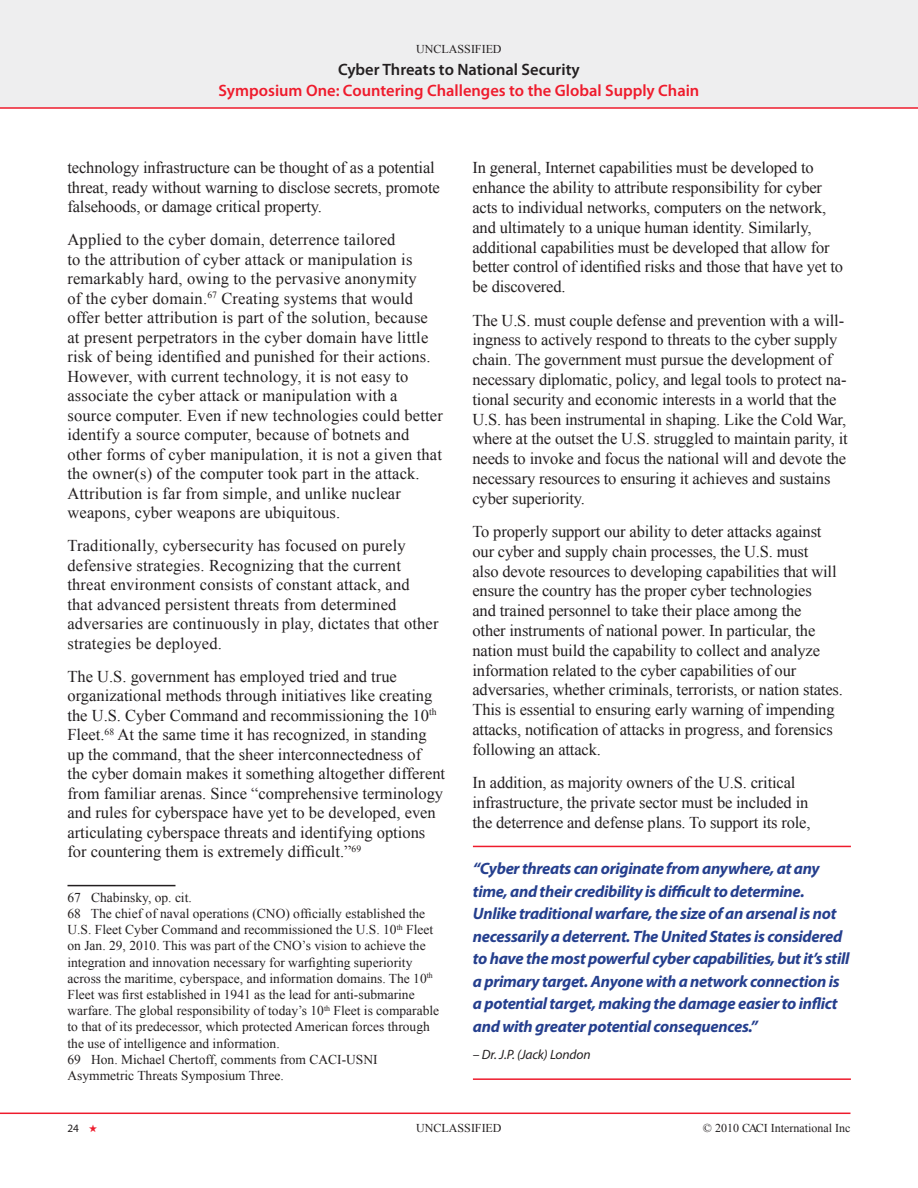
<style>
.page{position:relative;width:918px;height:1188px;background:#fff}
.page>*{position:absolute;margin:0;border:0;box-sizing:border-box;transform-origin:0 0}
.t1{font:16.5px/19.8px "Times New Roman";letter-spacing:-.01em;color:#231f20}
.t2{font:16.5px/19.5px "Times New Roman";letter-spacing:.01em;color:#231f20}
.t3{font:italic 700 16.5px/22.5px "Myriad Pro";letter-spacing:-.02em;color:#253f8e}
.t4{font:600 16.5px "Myriad Pro";color:#ee1b2c}
.t5{font:600 16.5px "Myriad Pro";color:#231f20}
.t6{font:13.5px/16.2px "Times New Roman";color:#231f20}
.t7{font:italic 13.5px "Myriad Pro";letter-spacing:-.01em;color:#231f20}
.t8{font:12px "Times New Roman";color:#231f20}
.t9{font:11.25px "Myriad Pro";color:#231f20}
.s1{color:#ee1b2c}
</style>
<div class="page">
<div style="left:0;top:0;width:918px;height:107px;background:#eeeeef"></div>
<hr style="left:0;top:1113px;width:850px;height:1px;background:#ee1b2c">
<hr style="left:0;top:107px;width:918px;height:2px;background:#ee1b2c">
<hr style="left:68px;top:885px;width:108px;height:1px;background:#231f20">
<hr style="left:473px;top:846px;width:378px;height:1px;background:#ee1b2c">
<hr style="left:473px;top:1078px;width:378px;height:2px;background:#ee1b2c">
<p class="t8" style="left:416px;top:40px;width:87px">UNCLASSIFIED</p>
<p class="t5" style="left:338px;top:59px;width:243px">Cyber Threats to National Security</p>
<p class="t4" style="left:219px;top:80px;width:482px">Symposium One: Countering Challenges to the Global Supply Chain</p>
<p class="t1" style="left:68px;top:158px;width:374px">technology infrastructure can be thought of as a potential threat, ready without warning to disclose secrets, promote falsehoods, or damage critical property.</p>
<p class="t2" style="left:67px;top:230px;width:377px">Applied to the cyber domain, deterrence tailored<br>to the attribution of cyber attack or manipulation is remarkably hard, owing to the pervasive anonymity<br>of the cyber domain.<sup>67</sup> Creating systems that would offer better attribution is part of the solution, because at present perpetrators in the cyber domain have little risk of being identified and punished for their actions.<br>However, with current technology, it is not easy to associate the cyber attack or manipulation with a source computer. Even if new technologies could better identify a source computer, because of botnets and other forms of cyber manipulation, it is not a given that the owner(s) of the computer took part in the attack.<br>Attribution is far from simple, and unlike nuclear weapons, cyber weapons are ubiquitous.</p>
<p class="t2" style="left:67px;top:536px;width:373px">Traditionally, cybersecurity has focused on purely defensive strategies. Recognizing that the current threat environment consists of constant attack, and that advanced persistent threats from determined adversaries are continuously in play, dictates that other strategies be deployed.</p>
<p class="t1" style="left:67px;top:666px;width:379px">The U.S. government has employed tried and true organizational methods through initiatives like creating the U.S. Cyber Command and recommissioning the 10<sup>th </sup>Fleet.<sup>68</sup> At the same time it has recognized, in standing up the command, that the sheer interconnectedness of the cyber domain makes it something altogether different from familiar arenas. Since “comprehensive terminology and rules for cyberspace have yet to be developed, even articulating cyberspace threats and identifying options for countering them is extremely difficult.”<sup>69</sup></p>
<p class="t6" style="left:67px;top:889px;width:373px">67 Chabinsky, op. cit.<br>68 The chief of naval operations (CNO) officially established the U.S. Fleet Cyber Command and recommissioned the U.S. 10<sup>th</sup> Fleet on Jan. 29, 2010. This was part of the CNO’s vision to achieve the integration and innovation necessary for warfighting superiority across the maritime, cyberspace, and information domains. The 10<sup>th </sup>Fleet was first established in 1941 as the lead for anti-submarine warfare. The global responsibility of today’s 10<sup>th</sup> Fleet is comparable to that of its predecessor, which protected American forces through the use of intelligence and information.<br>69 Hon. Michael Chertoff, comments from CACI-USNI Asymmetric Threats Symposium Three.</p>
<p class="t1" style="left:472px;top:158px;width:372px">In general, Internet capabilities must be developed to enhance the ability to attribute responsibility for cyber acts to individual networks, computers on the network, and ultimately to a unique human identity. Similarly, additional capabilities must be developed that allow for better control of identified risks and those that have yet to be discovered.</p>
<p class="t1" style="left:472px;top:310px;width:377px">The U.S. must couple defense and prevention with a will&shy;ingness to actively respond to threats to the cyber supply chain. The government must pursue the development of necessary diplomatic, policy, and legal tools to protect na&shy;tional security and economic interests in a world that the U.S. has been instrumental in shaping. Like the Cold War, where at the outset the U.S. struggled to maintain parity, it needs to invoke and focus the national will and devote the necessary resources to ensuring it achieves and sustains cyber superiority.</p>
<p class="t1" style="left:472px;top:521px;width:372px">To properly support our ability to deter attacks against our cyber and supply chain processes, the U.S. must<br>also devote resources to developing capabilities that will ensure the country has the proper cyber technologies<br>and trained personnel to take their place among the<br>other instruments of national power. In particular, the nation must build the capability to collect and analyze information related to the cyber capabilities of our adversaries, whether criminals, terrorists, or nation states.<br>This is essential to ensuring early warning of impending attacks, notification of attacks in progress, and forensics following an attack.</p>
<p class="t1" style="left:472px;top:772px;width:340px">In addition, as majority owners of the U.S. critical infrastructure, the private sector must be included in the deterrence and defense plans. To support its role,</p>
<p class="t3" style="left:473px;top:857px;width:378px">“Cyber threats can originate from anywhere, at any time, and their credibility is difficult to determine.<br>Unlike traditional warfare, the size of an arsenal is not necessarily a deterrent. The United States is considered to have the most powerful cyber capabilities, but it’s still a primary target. Anyone with a network connection is a potential target, making the damage easier to inflict and with greater potential consequences.”</p>
<p class="t7" style="left:473px;top:1046px;width:119px">– Dr. J.P. (Jack) London</p>
<p class="t9" style="left:68px;top:1121px;width:32px">24 <span class="s1">★</span></p>
<p class="t8" style="left:416px;top:1120px;width:87px">UNCLASSIFIED</p>
<p class="t8" style="left:703px;top:1120px;width:149px">© 2010 CACI International Inc</p>
</div>
